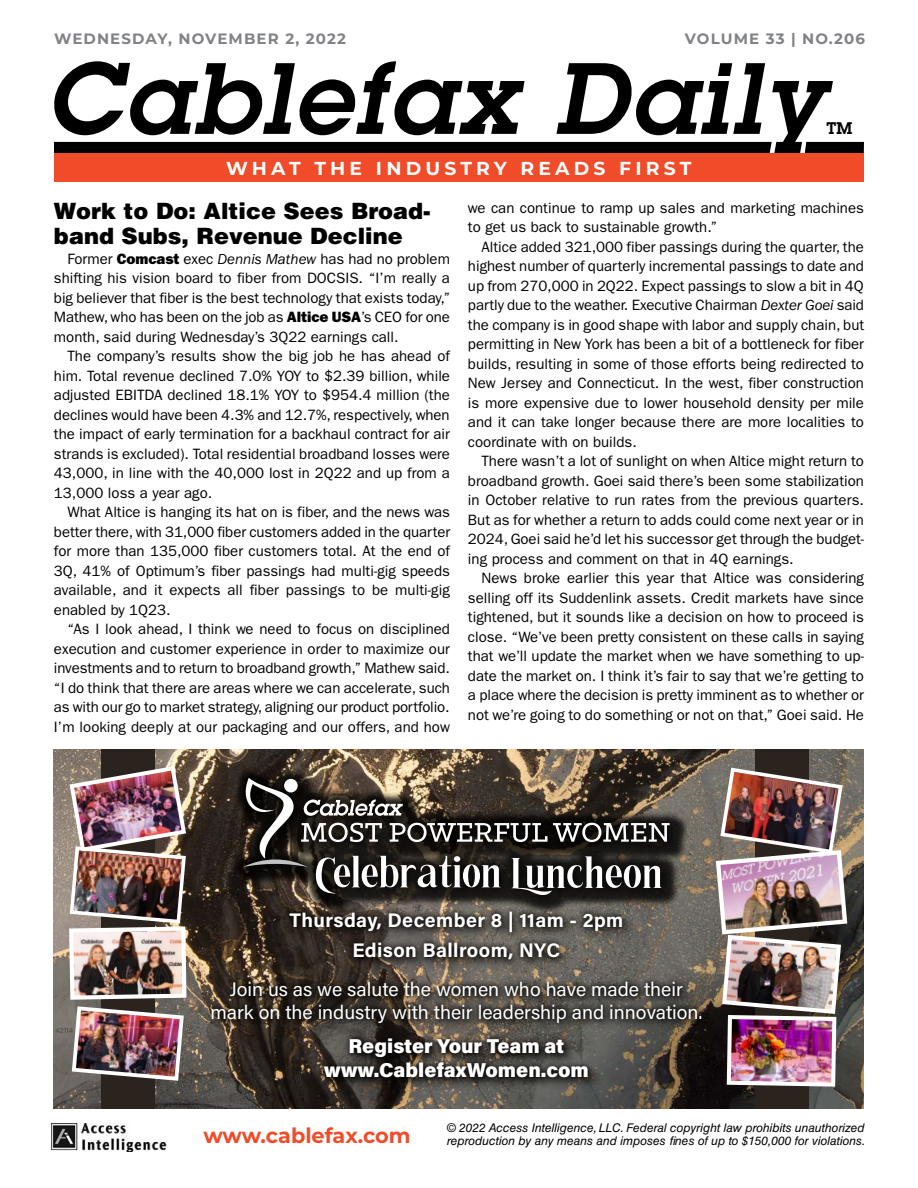
<style>
.page{position:relative;width:918px;height:1188px;background:#fff}
.page>*{position:absolute;margin:0;border:0;box-sizing:border-box;transform-origin:0 0}
.t1{font:italic 600 99px "Lubalin Graph Std";letter-spacing:.03em;color:#000}
.t2{font:900 22.5px/25.5px "Helvetica LT Std";color:#000}
.t3{font:700 21px "Montserrat";color:#f04c2a}
.t4{font:900 20.1px/24px "Acumin Pro";color:#fff;text-align:center}
.t5{font:700 19.65px/30.2px "Acumin Pro";letter-spacing:.02em;color:#fff;text-align:center}
.t6{font:19.5px/22.4px "Acumin Pro";color:#fff;text-align:center}
.t7{font:700 18.75px "Montserrat";letter-spacing:.225em;color:#fff}
.t8{font:600 16.5px "Lubalin Graph Std";color:#000}
.t9{font:15px/19.5px "ITC Franklin Gothic Std";color:#000;text-align:justify}
.t10{font:700 15px "Montserrat";letter-spacing:.075em;color:#808285}
.t11{font:italic 12px/13.5px "Helvetica LT Std";color:#000}
.t12{font:7.5px "Acumin Pro";color:#4d4d4f}
.s1{font-family:"ITC Franklin Gothic Std Hvy"}
.s2{font-style:italic}
</style>
<div class="page">
<div style="left:54px;top:142px;width:718px;height:11px;background:#000"></div>
<svg style="left:805px;top:142px;width:59px;height:11px"></svg>
<div style="left:54px;top:153px;width:809px;height:29px;background:#f04c2a"></div>
<img style="left:52px;top:1123px;width:115px;height:29px">
<img style="left:53px;top:749px;width:810px;height:360px">
<div style="left:755px;top:749px;width:54px;height:360px;background:#2a231e"></div>
<div style="left:101px;top:749px;width:54px;height:360px;background:#2a231e"></div>
<div style="left:287px;top:909px;width:350px;height:64px;background:#000;opacity:.75"></div>
<svg style="left:283px;top:914px;width:346px;height:52px;background:#443e38"></svg>
<div style="left:208px;top:979px;width:506px;height:112px;background:#000;opacity:.75"></div>
<svg style="left:206px;top:975px;width:501px;height:109px;background:#3e3832"></svg>
<div style="left:232px;top:766px;width:457px;height:148px;background:#000;opacity:.78"></div>
<div style="left:237px;top:772px;width:439px;height:102px;background:#000;opacity:.75"></div>
<div style="left:309px;top:849px;width:365px;height:60px;background:#000;opacity:.75"></div>
<div style="left:308px;top:848px;width:360px;height:55px;background:#000;opacity:.75"></div>
<svg style="left:239px;top:778px;width:431px;height:117px;background:#4d4842"></svg>
<img style="left:67px;top:764px;width:122px;height:319px">
<img style="left:714px;top:766px;width:136px;height:323px">
<p class="t10" style="left:54px;top:28px;width:293px">WEDNESDAY, NOVEMBER 2, 2022</p>
<p class="t10" style="left:685px;top:28px;width:181px">VOLUME 33 | NO.206</p>
<h1 class="t1" style="left:46px;top:33px;width:779px">Cablefax Daily</h1>
<p class="t8" style="left:827px;top:117px;width:27px">TM</p>
<p class="t7" style="left:226px;top:155px;width:467px">WHAT THE INDUSTRY READS FIRST</p>
<h2 class="t2" style="left:54px;top:197px;width:378px">Work to Do: Altice Sees Broad&shy;band Subs, Revenue Decline</h2>
<p class="t9" style="left:54px;top:249px;width:398px;text-indent:14px">Former <span class="s1">Comcast</span> exec <span class="s2">Dennis Mathew</span> has had no problem shifting his vision board to fiber from DOCSIS. “I’m really a big believer that fiber is the best technology that exists today,” Mathew, who has been on the job as <span class="s1">Altice USA</span>’s CEO for one month, said during Wednesday’s 3Q22 earnings call.</p>
<p class="t9" style="left:54px;top:346px;width:398px;text-indent:14px">The company’s results show the big job he has ahead of him. Total revenue declined 7.0% YOY to $2.39 billion, while adjusted EBITDA declined 18.1% YOY to $954.4 million (the declines would have been 4.3% and 12.7%, respectively, when the impact of early termination for a backhaul contract for air strands is excluded). Total residential broadband losses were 43,000, in line with the 40,000 lost in 2Q22 and up from a 13,000 loss a year ago.</p>
<p class="t9" style="left:54px;top:502px;width:398px;text-indent:14px">What Altice is hanging its hat on is fiber, and the news was better there, with 31,000 fiber customers added in the quarter for more than 135,000 fiber customers total. At the end of 3Q, 41% of Optimum’s fiber passings had multi-gig speeds available, and it expects all fiber passings to be multi-gig enabled by 1Q23.</p>
<p class="t9" style="left:54px;top:619px;width:398px;text-indent:14px">“As I look ahead, I think we need to focus on disciplined execution and customer experience in order to maximize our investments and to return to broadband growth,” Mathew said. “I do think that there are areas where we can accelerate, such as with our go to market strategy, aligning our product portfolio.<br>I’m looking deeply at our packaging and our offers, and how</p>
<p class="t9" style="left:468px;top:198px;width:398px">we can continue to ramp up sales and marketing machines to get us back to sustainable growth.”</p>
<p class="t9" style="left:468px;top:237px;width:398px;text-indent:14px">Altice added 321,000 fiber passings during the quarter, the highest number of quarterly incremental passings to date and up from 270,000 in 2Q22. Expect passings to slow a bit in 4Q partly due to the weather. Executive Chairman <span class="s2">Dexter Goei</span> said the company is in good shape with labor and supply chain, but permitting in New York has been a bit of a bottleneck for fiber builds, resulting in some of those efforts being redirected to New Jersey and Connecticut. In the west, fiber construction is more expensive due to lower household density per mile and it can take longer because there are more localities to coordinate with on builds.</p>
<p class="t9" style="left:468px;top:452px;width:398px;text-indent:14px">There wasn’t a lot of sunlight on when Altice might return to broadband growth. Goei said there’s been some stabilization in October relative to run rates from the previous quarters.<br>But as for whether a return to adds could come next year or in 2024, Goei said he’d let his successor get through the budget&shy;ing process and comment on that in 4Q earnings.</p>
<p class="t9" style="left:468px;top:569px;width:398px;text-indent:14px">News broke earlier this year that Altice was considering selling off its Suddenlink assets. Credit markets have since tightened, but it sounds like a decision on how to proceed is close. “We’ve been pretty consistent on these calls in saying that we’ll update the market when we have something to up&shy;date the market on. I think it’s fair to say that we’re getting to a place where the decision is pretty imminent as to whether or not we’re going to do something or not on that,” Goei said. He</p>
<p class="t12" style="left:56px;top:1025px;width:19px">42114</p>
<h3 class="t5" style="left:289px;top:904px;width:335px">Thursday, December 8 | 11am - 2pm<br>Edison Ballroom, NYC</h3>
<h3 class="t6" style="left:210px;top:978px;width:493px">Join us as we salute the women who have made their mark on the industry with their leadership and innovation.</h3>
<h3 class="t4" style="left:324px;top:1033px;width:267px">Register Your Team at www.CablefaxWomen.com</h3>
<h3 class="t3" style="left:203px;top:1121px;width:209px">www.cablefax.com</h3>
<p class="t11" style="left:447px;top:1121px;width:420px">© 2022 Access Intelligence, LLC. Federal copyright law prohibits unauthorized reproduction by any means and imposes fines of up to $150,000 for violations.</p>
</div>
